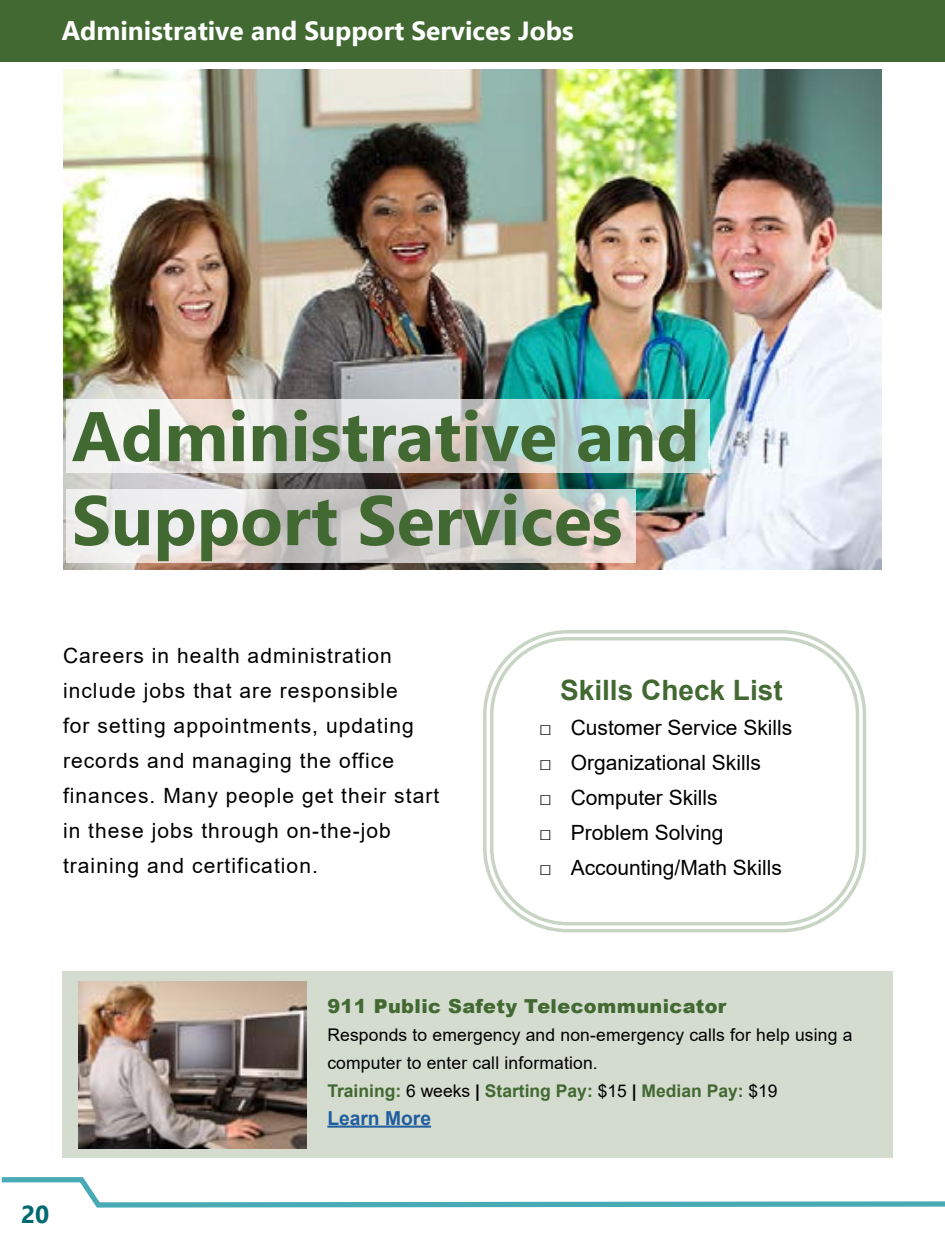
<style>
.page{position:relative;width:945px;height:1260px;background:#fff}
.page>*{position:absolute;margin:0;border:0;box-sizing:border-box;transform-origin:0 0}
.t1{font:700 70px/84px "Ebrima";color:#426932}
.t2{font:700 28px "Arial";color:#426932}
.t3{font:700 26.25px "Ebrima";color:#fff}
.t4{font:700 24.5px "Ebrima";color:#006a70}
.t5{font:21px/35px "Arial";letter-spacing:.05em;color:#000}
.t6{font:21px "Arial";color:#000}
.t7{font:900 19.25px "Arial";letter-spacing:.02em;color:#426932}
.t8{font:700 19.25px "Arial";color:#215e9e}
.t9{font:17.5px/28px "Arial";letter-spacing:.01em;color:#000}
.s1{font-weight:700;color:#426932}
.s2{font-weight:700}
</style>
<div class="page">
<svg style="left:1px;top:1177px;width:944px;height:31px"></svg>
<img style="left:63px;top:69px;width:819px;height:500px">
<svg style="left:66px;top:489px;width:570px;height:74px"></svg>
<svg style="left:66px;top:399px;width:644px;height:74px"></svg>
<div style="left:483px;top:630px;width:383px;height:302px;border:3px solid #426932;border-radius:83px"></div>
<div style="left:490px;top:637px;width:369px;height:288px;border:3px solid #426932;border-radius:76px"></div>
<div style="left:0;top:0;width:945px;height:62px;background:#426932"></div>
<div style="left:62px;top:971px;width:830px;height:187px;background:#d4dcd0"></div>
<hr style="left:327px;top:1126px;width:104px;height:2px;background:#215e9e">
<img style="left:79px;top:982px;width:228px;height:166px">
<p class="t3" style="left:62px;top:11px;width:514px">Administrative and Support Services Jobs</p>
<h1 class="t1" style="left:72px;top:392px;width:629px">Administrative and<br>Support Services</h1>
<p class="t5" style="left:63px;top:638px;width:378px">Careers in health administration include jobs that are responsible<br>for setting appointments, updating records and managing the office finances. Many people get their start in these jobs through on-the-job training and certification.</p>
<h2 class="t2" style="left:560px;top:671px;width:224px">Skills Check List</h2>
<p class="t6" style="left:539px;top:714px;width:255px">□ Customer Service Skills</p>
<p class="t6" style="left:539px;top:749px;width:223px">□ Organizational Skills</p>
<p class="t6" style="left:539px;top:784px;width:180px">□ Computer Skills</p>
<p class="t6" style="left:539px;top:819px;width:186px">□ Problem Solving</p>
<p class="t6" style="left:539px;top:854px;width:244px">□ Accounting/Math Skills</p>
<p class="t4" style="left:21px;top:1196px;width:30px">20</p>
<p class="t7" style="left:327px;top:992px;width:401px">911 Public Safety Telecommunicator</p>
<p class="t9" style="left:327px;top:1020px;width:527px">Responds to emergency and non-emergency calls for help using a computer to enter call information.<br><span class="s1">Training:</span> 6 weeks <span class="s2">|</span> <span class="s1">Starting Pay:</span> $15 <span class="s2">|</span> <span class="s1">Median Pay:</span> $19</p>
<p class="t8" style="left:327px;top:1104px;width:105px">Learn More</p>
</div>
